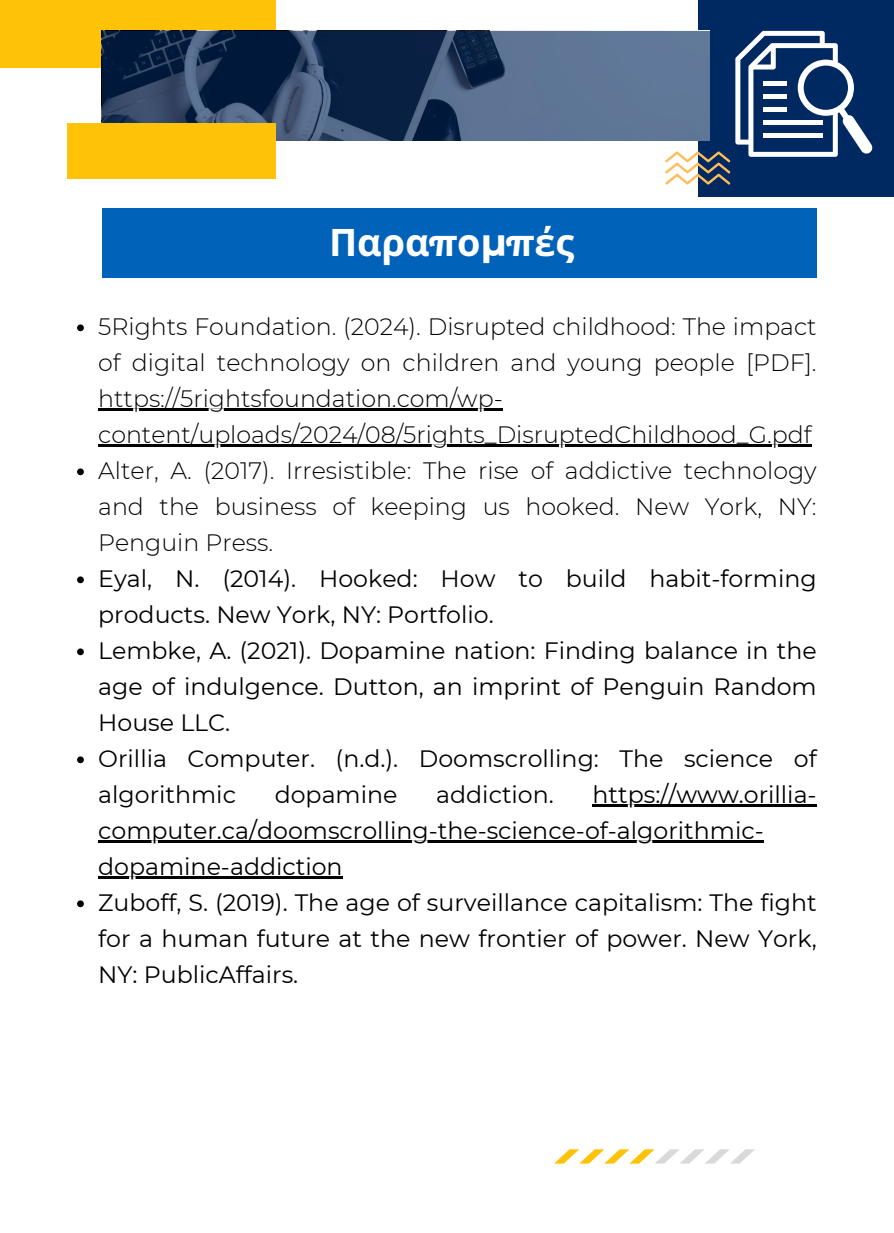
<style>
.page{position:relative;width:894px;height:1233px;background:#fff}
.page>*{position:absolute;margin:0;border:0;box-sizing:border-box;transform-origin:0 0}
.t1{font:700 37.8px "Noto Sans";color:#fff}
.t2{font:23.7px/36px "Montserrat";color:#000}
.t3{font:300 23.7px/36px "Montserrat";color:#000}
.s1{font-family:"Montserrat"}
</style>
<div class="page">
<div style="left:697px;top:0;width:196px;height:197px;background:#002961"></div>
<div style="left:0;top:0;width:276px;height:68px;background:#fec209"></div>
<svg style="left:554px;top:1149px;width:200px;height:15px"></svg>
<svg style="left:102px;top:31px;width:563px;height:109px"></svg>
<div style="left:67px;top:124px;width:209px;height:55px;background:#fec209"></div>
<div style="left:102px;top:209px;width:714px;height:69px;background:#0062b9"></div>
<svg style="left:665px;top:31px;width:207px;height:154px"></svg>
<hr style="left:763px;top:81px;width:24px;height:4px;background:#fff">
<hr style="left:763px;top:94px;width:24px;height:4px;background:#fff">
<hr style="left:763px;top:107px;width:24px;height:4px;background:#fff">
<hr style="left:763px;top:120px;width:59px;height:4px;background:#fff">
<hr style="left:763px;top:133px;width:59px;height:4px;background:#fff">
<svg style="left:77px;top:324px;width:7px;height:7px"></svg>
<hr style="left:98px;top:409px;width:404px;height:2px;background:#000">
<hr style="left:98px;top:445px;width:713px;height:2px;background:#000">
<svg style="left:77px;top:468px;width:7px;height:7px"></svg>
<svg style="left:77px;top:576px;width:7px;height:7px"></svg>
<svg style="left:77px;top:648px;width:7px;height:7px"></svg>
<svg style="left:77px;top:756px;width:7px;height:7px"></svg>
<hr style="left:592px;top:805px;width:224px;height:2px;background:#000">
<hr style="left:98px;top:841px;width:665px;height:2px;background:#000">
<hr style="left:98px;top:877px;width:244px;height:2px;background:#000">
<svg style="left:77px;top:900px;width:7px;height:7px"></svg>
<p class="t1" style="left:329px;top:216px;width:246px">Παρα<span class="s1">π</span>ο<span class="s1">μπ</span>ές</p>
<p class="t3" style="left:98px;top:308px;width:719px">5Rights Foundation. (2024). Disrupted childhood: The impact of digital technology on children and young people [PDF].</p>
<p class="t3" style="left:98px;top:380px;width:406px">https://5rightsfoundation.com/wp-</p>
<p class="t3" style="left:98px;top:416px;width:719px">content/uploads/2024/08/5rights_DisruptedChildhood_G.pdf Alter, A. (2017). Irresistible: The rise of addictive technology and the business of keeping us hooked. New York, NY:<br>Penguin Press.</p>
<p class="t2" style="left:98px;top:560px;width:719px">Eyal, N. (2014). Hooked: How to build habit-forming products. New York, NY: Portfolio.</p>
<h1 class="t2" style="left:98px;top:632px;width:719px;text-align:justify">Lembke, A. (2021). Dopamine nation: Finding balance in the age of indulgence. Dutton, an imprint of Penguin Random House LLC.</h1>
<p class="t2" style="left:98px;top:740px;width:719px">Orillia Computer. (n.d.). Doomscrolling: The science of algorithmic</p>
<p class="t2" style="left:275px;top:776px;width:124px">dopamine</p>
<p class="t2" style="left:436px;top:776px;width:119px">addiction.</p>
<p class="t2" style="left:592px;top:776px;width:225px">https://www.orillia-</p>
<p class="t2" style="left:98px;top:812px;width:666px">computer.ca/doomscrolling-the-science-of-algorithmic-</p>
<p class="t2" style="left:98px;top:848px;width:719px">dopamine-addiction<br>Zuboff, S. (2019). The age of surveillance capitalism: The fight for a human future at the new frontier of power. New York, NY: PublicAffairs.</p>
</div>
